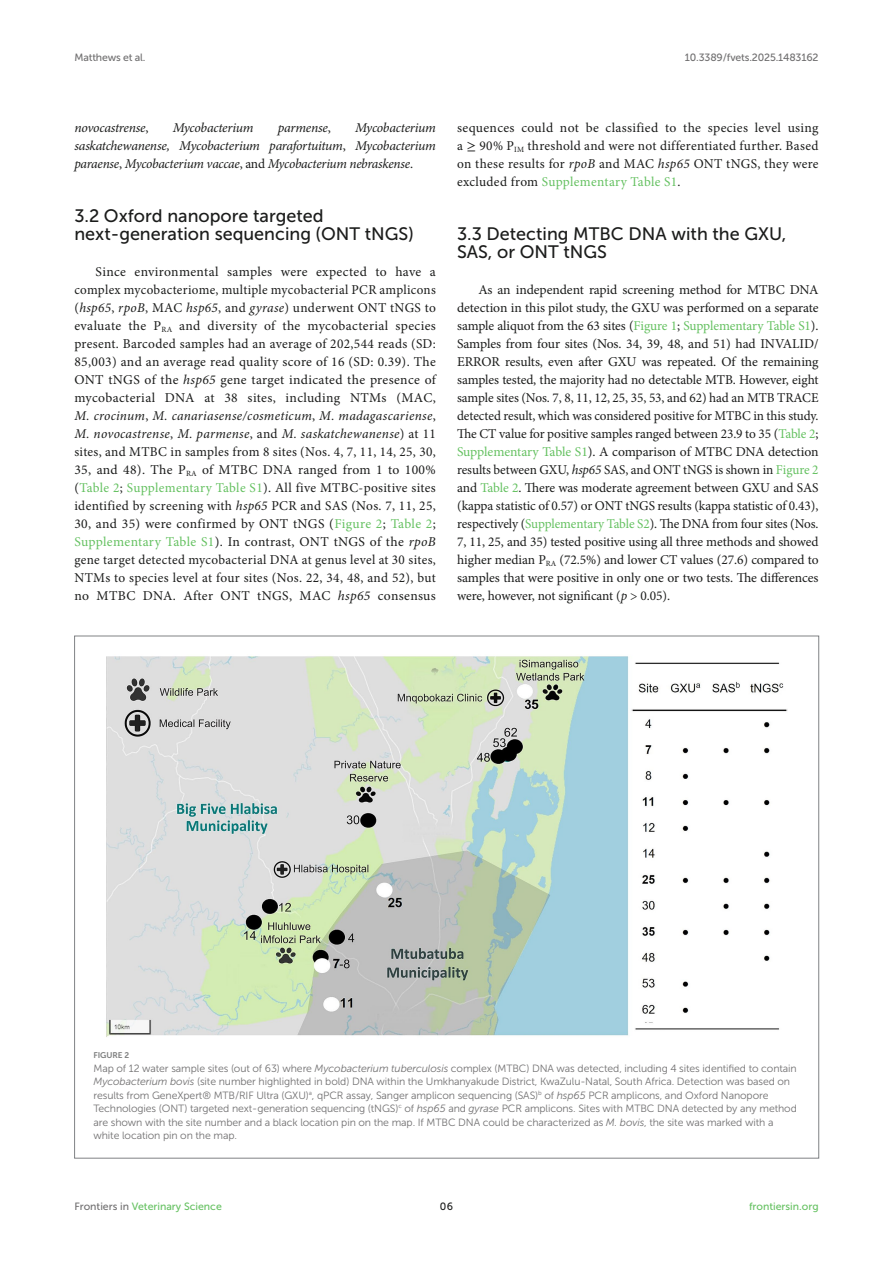
<style>
.page{position:relative;width:893px;height:1263px;background:#fff}
.page>*{position:absolute;margin:0;border:0;box-sizing:border-box;transform-origin:0 0}
.HEAD_2{font:18px/18px "Museo Sans 500";color:#1b1c1b}
.TEXT{font:13.5px/18px "Minion Pro";letter-spacing:.015em;color:#1b1c1b;text-align:justify}
.TEXT-2{font:italic 13.5px/18px "Minion Pro";letter-spacing:-.02em;color:#1b1c1b;text-align:justify}
.FIG_LEG{font:10.5px/13.5px "Museo Sans 300";letter-spacing:-.01em;color:#706f70}
.t1{font:10.5px "Museo Sans 500";color:#65c161}
.t2{font:10.5px "Museo Sans 500";letter-spacing:-.015em;color:#706f70}
.t3{font:10.5px "Museo Sans 500";color:#1b1c1b}
.FIG_HD{font:8.25px "Museo Sans 700";letter-spacing:-.01em;color:#7e7f7f}
.s1{font-style:normal}
.s2{font-style:italic}
.s3{color:#65c161}
.s4{font-family:"STIX General"}
.s5{color:#706f70}
</style>
<div class="page">
<img style="left:106px;top:656px;width:682px;height:381px">
<p class="t2" style="left:74px;top:51px;width:73px">Matthews et al.</p>
<p class="t2" style="left:685px;top:51px;width:135px">10.3389/fvets.2025.1483162</p>
<p class="TEXT-2" style="left:74px;top:119px;width:363px;text-indent:281px">Mycobacterium saskatchewanense, Mycobacterium parafortuitum<span class="s1">,</span> Mycobacterium paraense<span class="s1">,</span> Mycobacterium vaccae<span class="s1">, and</span> Mycobacterium nebraskense<span class="s1">.</span></p>
<p class="HEAD_2" style="left:74px;top:207px;width:341px">3.2 Oxford nanopore targeted next-generation sequencing (ONT tNGS)</p>
<p class="TEXT" style="left:74px;top:263px;width:363px;text-indent:21px">Since environmental samples were expected to have a complex mycobacteriome, multiple mycobacterial PCR amplicons (<span class="s2">hsp65</span>, <span class="s2">rpoB</span>, MAC <span class="s2">hsp65</span>, and <span class="s2">gyrase</span>) underwent ONT tNGS to evaluate the P<sub>RA</sub> and diversity of the mycobacterial species present. Barcoded samples had an average of 202,544 reads (SD:<br>85,003) and an average read quality score of 16 (SD: 0.39). The ONT tNGS of the <span class="s2">hsp65</span> gene target indicated the presence of mycobacterial DNA at 38 sites, including NTMs (MAC, <span class="s2">M. crocinum</span>, <span class="s2">M. canariasense/cosmeticum</span>, <span class="s2">M. madagascariense</span>, <span class="s2">M. novocastrense</span>, <span class="s2">M. parmense</span>, and <span class="s2">M. saskatchewanense</span>) at 11 sites, and MTBC in samples from 8 sites (Nos. 4, 7, 11, 14, 25, 30, 35, and 48). The P<sub>RA</sub> of MTBC DNA ranged from 1 to 100% (<span class="s3">Table 2</span>; <span class="s3">Supplementary Table S1</span>). All five MTBC-positive sites identified by screening with <span class="s2">hsp65</span> PCR and SAS (Nos. 7, 11, 25, 30, and 35) were confirmed by ONT tNGS (<span class="s3">Figure 2</span>; <span class="s3">Table 2</span>; <span class="s3">Supplementary Table S1</span>). In contrast, ONT tNGS of the <span class="s2">rpoB </span>gene target detected mycobacterial DNA at genus level at 30 sites, NTMs to species level at four sites (Nos. 22, 34, 48, and 52), but no MTBC DNA. After ONT tNGS, MAC <span class="s2">hsp65</span> consensus</p>
<p class="TEXT-2" style="left:74px;top:119px;width:76px">novocastrense<span class="s1">,</span></p>
<p class="TEXT-2" style="left:173px;top:119px;width:82px">Mycobacterium</p>
<p class="TEXT-2" style="left:278px;top:119px;width:55px">parmense<span class="s1">,</span></p>
<p class="TEXT" style="left:457px;top:119px;width:363px">sequences could not be classified to the species level using a <span class="s4">≥</span> 90% P<sub>IM</sub> threshold and were not differentiated further. Based on these results for <span class="s2">rpoB</span> and MAC <span class="s2">hsp65</span> ONT tNGS, they were excluded from <span class="s3">Supplementary Table S1</span>.</p>
<p class="HEAD_2" style="left:457px;top:225px;width:331px">3.3 Detecting MTBC DNA with the GXU,<br>SAS, or ONT tNGS</p>
<p class="TEXT" style="left:457px;top:281px;width:363px;text-indent:21px">As an independent rapid screening method for MTBC DNA detection in this pilot study, the GXU was performed on a separate sample aliquot from the 63 sites (<span class="s3">Figure 1</span>; <span class="s3">Supplementary Table S1</span>).<br>Samples from four sites (Nos. 34, 39, 48, and 51) had INVALID/ ERROR results, even after GXU was repeated. Of the remaining samples tested, the majority had no detectable MTB. However, eight sample sites (Nos. 7, 8, 11, 12, 25, 35, 53, and 62) had an MTB TRACE detected result, which was considered positive for MTBC in this study.<br>The CT value for positive samples ranged between 23.9 to 35 (<span class="s3">Table 2</span>; <span class="s3">Supplementary Table S1</span>). A comparison of MTBC DNA detection results between GXU, <span class="s2">hsp65</span> SAS, and ONT tNGS is shown in <span class="s3">Figure 2 </span>and <span class="s3">Table 2</span>. There was moderate agreement between GXU and SAS (kappa statistic of 0.57) or ONT tNGS results (kappa statistic of 0.43), respectively (<span class="s3">Supplementary Table S2</span>). The DNA from four sites (Nos.<br>7, 11, 25, and 35) tested positive using all three methods and showed higher median P<sub>RA</sub> (72.5%) and lower CT values (27.6) compared to samples that were positive in only one or two tests. The differences were, however, not significant (<span class="s2">p</span> &gt; 0.05).</p>
<p class="FIG_HD" style="left:94px;top:1051px;width:37px">FIGURE 2</p>
<p class="FIG_LEG" style="left:94px;top:1061px;width:705px">Map of 12 water sample sites (out of 63) where <span class="s2">Mycobacterium tuberculosis</span> complex (MTBC) DNA was detected, including 4 sites identified to contain <span class="s2">Mycobacterium bovis</span> (site number highlighted in bold) DNA within the Umkhanyakude District, KwaZulu-Natal, South Africa. Detection was based on results from GeneXpert® MTB/RIF Ultra (GXU)<sup>a</sup>, qPCR assay, Sanger amplicon sequencing (SAS)<sup>b</sup> of <span class="s2">hsp65</span> PCR amplicons, and Oxford Nanopore Technologies (ONT) targeted next-generation sequencing (tNGS)<sup>c</sup> of <span class="s2">hsp65</span> and <span class="s2">gyrase</span> PCR amplicons. Sites with MTBC DNA detected by any method are shown with the site number and a black location pin on the map. If MTBC DNA could be characterized as <span class="s2">M. bovis</span>, the site was marked with a white location pin on the map.</p>
<p class="t1" style="left:74px;top:1200px;width:149px"><span class="s5">Frontiers in</span> Veterinary Science</p>
<p class="t3" style="left:440px;top:1200px;width:15px">06</p>
<p class="t1" style="left:749px;top:1200px;width:71px">frontiersin.org</p>
</div>
